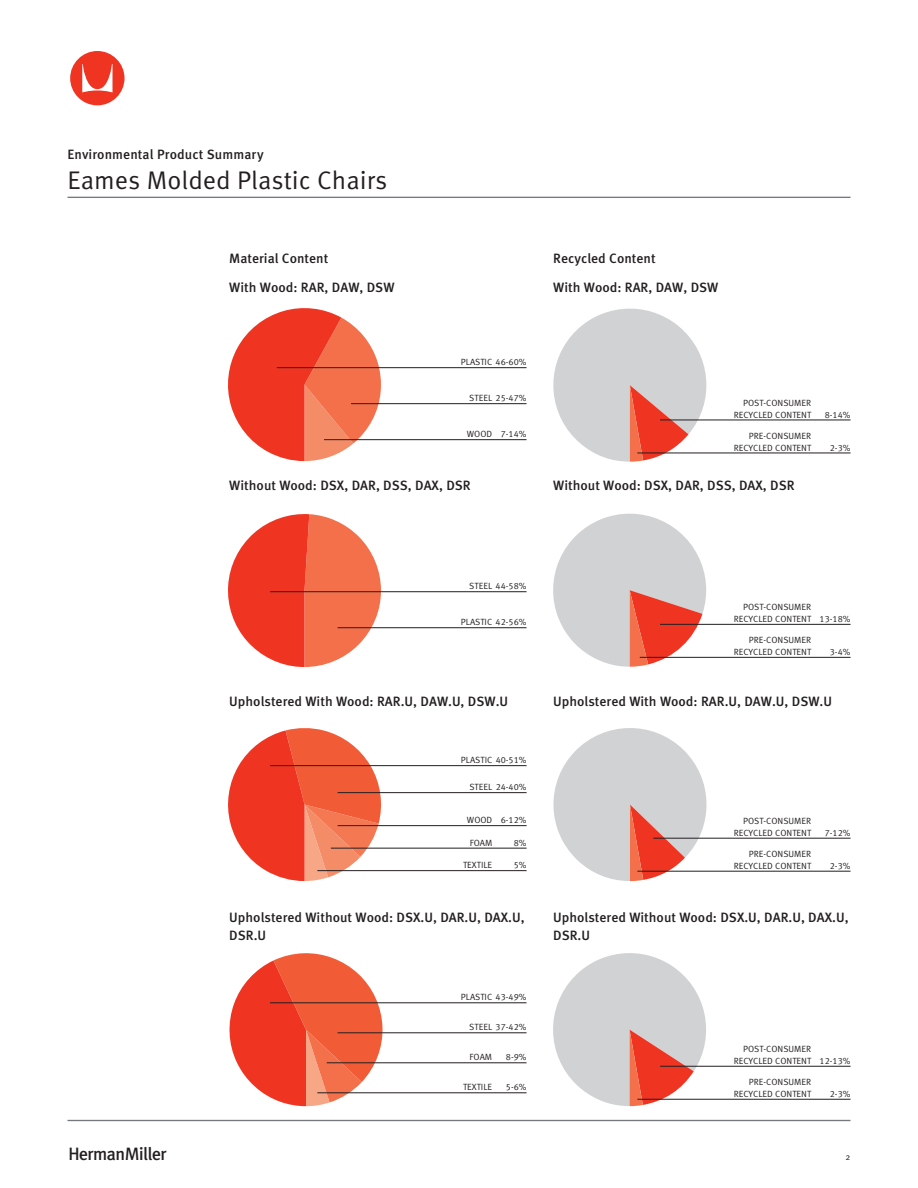
<style>
.page{position:relative;width:918px;height:1188px;background:#fff}
.page>*{position:absolute;margin:0;border:0;box-sizing:border-box;transform-origin:0 0}
.t1{font:72px "Herman Miller Logo";color:#ef3522}
.t2{font:31.5px "Herman Miller Logo Micro";color:#231f20}
.t3{font:25.5px "Meta OT Norm";color:#231f20}
.Body{font:500 13.5px/18px "Meta OT";color:#231f20}
.Pie_Chart_Call_Outs{font:9px/12px "Meta OT Norm";color:#231f20;text-align:right}
</style>
<div class="page">
<hr style="left:68px;top:197px;width:782px;height:1px;background:#76787b">
<hr style="left:68px;top:1120px;width:782px;height:1px;background:#76787b">
<svg style="left:228px;top:308px;width:155px;height:153px"></svg>
<hr style="left:277px;top:367px;width:250px;height:1px;background:#231f20">
<hr style="left:351px;top:403px;width:176px;height:1px;background:#231f20">
<hr style="left:324px;top:439px;width:203px;height:1px;background:#231f20">
<svg style="left:228px;top:514px;width:153px;height:153px"></svg>
<hr style="left:270px;top:591px;width:257px;height:1px;background:#231f20">
<hr style="left:338px;top:627px;width:189px;height:1px;background:#231f20">
<svg style="left:553px;top:513px;width:163px;height:154px"></svg>
<hr style="left:660px;top:624px;width:191px;height:1px;background:#231f20">
<hr style="left:640px;top:657px;width:211px;height:1px;background:#231f20">
<svg style="left:553px;top:308px;width:163px;height:154px"></svg>
<hr style="left:660px;top:420px;width:191px;height:1px;background:#231f20">
<hr style="left:637px;top:453px;width:214px;height:1px;background:#231f20">
<svg style="left:228px;top:728px;width:156px;height:153px"></svg>
<hr style="left:270px;top:765px;width:257px;height:1px;background:#231f20">
<hr style="left:338px;top:792px;width:189px;height:1px;background:#231f20">
<hr style="left:338px;top:825px;width:189px;height:1px;background:#231f20">
<hr style="left:331px;top:848px;width:196px;height:1px;background:#231f20">
<hr style="left:317px;top:870px;width:210px;height:1px;background:#231f20">
<svg style="left:229px;top:953px;width:154px;height:153px"></svg>
<hr style="left:270px;top:1003px;width:257px;height:1px;background:#231f20">
<hr style="left:338px;top:1033px;width:189px;height:1px;background:#231f20">
<hr style="left:327px;top:1063px;width:200px;height:1px;background:#231f20">
<hr style="left:317px;top:1093px;width:210px;height:1px;background:#231f20">
<svg style="left:553px;top:728px;width:161px;height:153px"></svg>
<hr style="left:653px;top:838px;width:198px;height:1px;background:#231f20">
<hr style="left:637px;top:871px;width:214px;height:1px;background:#231f20">
<svg style="left:553px;top:953px;width:164px;height:153px"></svg>
<hr style="left:660px;top:1066px;width:191px;height:1px;background:#231f20">
<hr style="left:637px;top:1099px;width:214px;height:1px;background:#231f20">
<p class="t1" style="left:68px;top:51px;width:61px">Y</p>
<p class="Body" style="left:68px;top:145px;width:198px">Environmental Product Summary</p>
<p class="t3" style="left:68px;top:165px;width:321px">Eames Molded Plastic Chairs</p>
<p class="Body" style="left:229px;top:250px;width:101px">Material Content</p>
<p class="Body" style="left:229px;top:278px;width:167px">With Wood: RAR, DAW, DSW</p>
<p class="Pie_Chart_Call_Outs" style="left:461px;top:356px;width:67px">PLASTIC 46-60%</p>
<p class="Pie_Chart_Call_Outs" style="left:469px;top:392px;width:59px">STEEL 25-47%</p>
<p class="Pie_Chart_Call_Outs" style="left:467px;top:428px;width:61px">WOOD 7-14%</p>
<p class="Body" style="left:229px;top:476px;width:243px">Without Wood: DSX, DAR, DSS, DAX, DSR</p>
<p class="Body" style="left:553px;top:250px;width:104px">Recycled Content</p>
<p class="Body" style="left:553px;top:278px;width:167px">With Wood: RAR, DAW, DSW</p>
<p class="Pie_Chart_Call_Outs" style="left:734px;top:397px;width:79px">POST-CONSUMER<br>RECYCLED CONTENT</p>
<p class="Pie_Chart_Call_Outs" style="left:734px;top:430px;width:79px">PRE-CONSUMER<br>RECYCLED CONTENT</p>
<p class="Body" style="left:553px;top:476px;width:243px">Without Wood: DSX, DAR, DSS, DAX, DSR</p>
<p class="Pie_Chart_Call_Outs" style="left:825px;top:409px;width:27px">8-14%</p>
<p class="Pie_Chart_Call_Outs" style="left:830px;top:442px;width:22px">2-3%</p>
<p class="Pie_Chart_Call_Outs" style="left:469px;top:580px;width:59px">STEEL 44-58%</p>
<p class="Pie_Chart_Call_Outs" style="left:461px;top:616px;width:67px">PLASTIC 42-56%</p>
<p class="Body" style="left:229px;top:692px;width:280px">Upholstered With Wood: RAR.U, DAW.U, DSW.U</p>
<p class="Pie_Chart_Call_Outs" style="left:461px;top:754px;width:67px">PLASTIC 40-51%</p>
<p class="Pie_Chart_Call_Outs" style="left:469px;top:781px;width:59px">STEEL 24-40%</p>
<p class="Pie_Chart_Call_Outs" style="left:467px;top:814px;width:61px">WOOD 6-12%</p>
<p class="Pie_Chart_Call_Outs" style="left:470px;top:837px;width:24px">FOAM</p>
<p class="Pie_Chart_Call_Outs" style="left:514px;top:837px;width:14px">8%</p>
<p class="Pie_Chart_Call_Outs" style="left:463px;top:859px;width:31px">TEXTILE</p>
<p class="Pie_Chart_Call_Outs" style="left:514px;top:859px;width:14px">5%</p>
<p class="Body" style="left:229px;top:908px;width:297px">Upholstered Without Wood: DSX.U, DAR.U, DAX.U,<br>DSR.U</p>
<p class="Pie_Chart_Call_Outs" style="left:461px;top:991px;width:67px">PLASTIC 43-49%</p>
<p class="Pie_Chart_Call_Outs" style="left:469px;top:1021px;width:59px">STEEL 37-42%</p>
<p class="Pie_Chart_Call_Outs" style="left:470px;top:1051px;width:24px">FOAM</p>
<p class="Pie_Chart_Call_Outs" style="left:506px;top:1051px;width:22px">8-9%</p>
<p class="Pie_Chart_Call_Outs" style="left:463px;top:1081px;width:31px">TEXTILE</p>
<p class="Pie_Chart_Call_Outs" style="left:506px;top:1081px;width:22px">5-6%</p>
<p class="Pie_Chart_Call_Outs" style="left:734px;top:601px;width:118px;text-align:left;text-indent:9px">POST-CONSUMER<br>RECYCLED CONTENT 13-18%</p>
<p class="Pie_Chart_Call_Outs" style="left:734px;top:634px;width:79px">PRE-CONSUMER<br>RECYCLED CONTENT</p>
<p class="Pie_Chart_Call_Outs" style="left:830px;top:646px;width:22px">3-4%</p>
<p class="Body" style="left:553px;top:692px;width:280px">Upholstered With Wood: RAR.U, DAW.U, DSW.U</p>
<p class="Pie_Chart_Call_Outs" style="left:734px;top:815px;width:79px">POST-CONSUMER<br>RECYCLED CONTENT</p>
<p class="Pie_Chart_Call_Outs" style="left:734px;top:848px;width:79px">PRE-CONSUMER<br>RECYCLED CONTENT</p>
<p class="Pie_Chart_Call_Outs" style="left:825px;top:827px;width:27px">7-12%</p>
<p class="Pie_Chart_Call_Outs" style="left:830px;top:860px;width:22px">2-3%</p>
<p class="Body" style="left:553px;top:908px;width:297px">Upholstered Without Wood: DSX.U, DAR.U, DAX.U,<br>DSR.U</p>
<p class="Pie_Chart_Call_Outs" style="left:734px;top:1043px;width:118px;text-align:left;text-indent:9px">POST-CONSUMER<br>RECYCLED CONTENT 12-13%</p>
<p class="Pie_Chart_Call_Outs" style="left:734px;top:1076px;width:79px">PRE-CONSUMER<br>RECYCLED CONTENT</p>
<p class="Pie_Chart_Call_Outs" style="left:830px;top:1088px;width:22px">2-3%</p>
<p class="t2" style="left:68px;top:1136px;width:102px">z</p>
<p class="Pie_Chart_Call_Outs" style="left:846px;top:1151px;width:6px">2</p>
</div>
